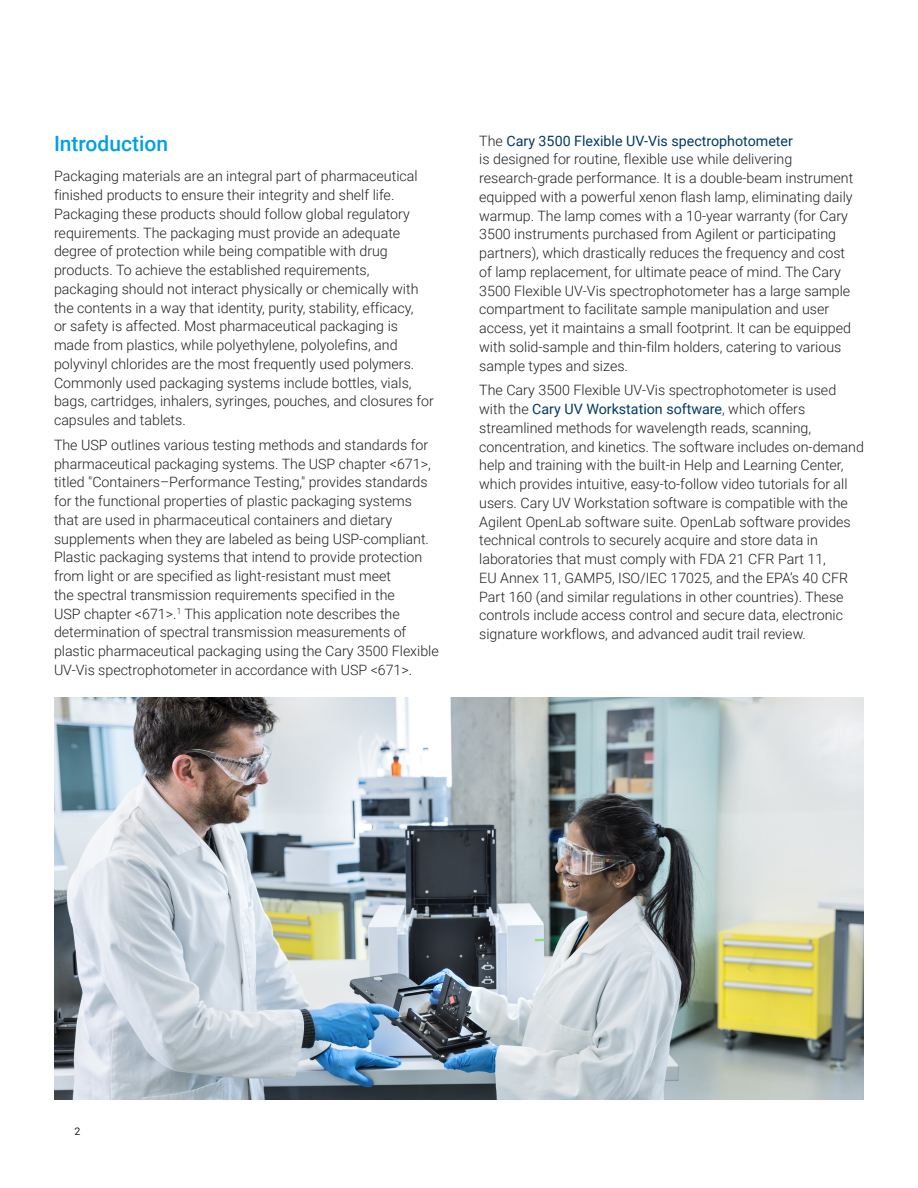
<style>
.page{position:relative;width:918px;height:1188px;background:#fff}
.page>*{position:absolute;margin:0;border:0;box-sizing:border-box;transform-origin:0 0}
.Header_1{font:500 21px "Roboto";color:#00a1e3}
.Text{font:300 14.25px/18.8px "Roboto";color:#231f20}
.t1{font:10.5px "Roboto";color:#231f20}
.s1{font-weight:400;color:#003a63}
</style>
<div class="page">
<img style="left:54px;top:698px;width:810px;height:401px">
<p class="Header_1" style="left:54px;top:129px;width:116px">Introduction</p>
<p class="Text" style="left:54px;top:166px;width:382px">Packaging materials are an integral part of pharmaceutical finished products to ensure their integrity and shelf life.<br>Packaging these products should follow global regulatory requirements. The packaging must provide an adequate degree of protection while being compatible with drug products. To achieve the established requirements, packaging should not interact physically or chemically with the contents in a way that identity, purity, stability, efficacy,<br>or safety is affected. Most pharmaceutical packaging is made from plastics, while polyethylene, polyolefins, and polyvinyl chlorides are the most frequently used polymers.<br>Commonly used packaging systems include bottles, vials, bags, cartridges, inhalers, syringes, pouches, and closures for capsules and tablets.</p>
<p class="Text" style="left:54px;top:435px;width:386px">The USP outlines various testing methods and standards for pharmaceutical packaging systems. The USP chapter &lt;671&gt;, titled "Containers–Performance Testing," provides standards for the functional properties of plastic packaging systems that are used in pharmaceutical containers and dietary supplements when they are labeled as being USP‑compliant.<br>Plastic packaging systems that intend to provide protection from light or are specified as light‑resistant must meet<br>the spectral transmission requirements specified in the<br>USP chapter &lt;671&gt;.<sup>1</sup> This application note describes the determination of spectral transmission measurements of plastic pharmaceutical packaging using the Cary 3500 Flexible UV-Vis spectrophotometer in accordance with USP &lt;671&gt;.</p>
<p class="Text" style="left:479px;top:131px;width:376px">The <span class="s1">Cary 3500 Flexible UV-Vis spectrophotometer<br></span>is designed for routine, flexible use while delivering research‑grade performance. It is a double-beam instrument equipped with a powerful xenon flash lamp, eliminating daily warmup. The lamp comes with a 10-year warranty (for Cary 3500 instruments purchased from Agilent or participating partners), which drastically reduces the frequency and cost of lamp replacement, for ultimate peace of mind. The Cary 3500 Flexible UV-Vis spectrophotometer has a large sample compartment to facilitate sample manipulation and user access, yet it maintains a small footprint. It can be equipped with solid-sample and thin-film holders, catering to various sample types and sizes.</p>
<p class="Text" style="left:479px;top:380px;width:386px">The Cary 3500 Flexible UV-Vis spectrophotometer is used with the <span class="s1">Cary UV Workstation software</span>, which offers streamlined methods for wavelength reads, scanning, concentration, and kinetics. The software includes on‑demand help and training with the built-in Help and Learning Center, which provides intuitive, easy-to-follow video tutorials for all users. Cary UV Workstation software is compatible with the Agilent OpenLab software suite. OpenLab software provides technical controls to securely acquire and store data in laboratories that must comply with FDA 21 CFR Part 11,<br>EU Annex 11, GAMP5, ISO/IEC 17025, and the EPA’s 40 CFR Part 160 (and similar regulations in other countries). These controls include access control and secure data, electronic signature workflows, and advanced audit trail review.</p>
<p class="t1" style="left:75px;top:1124px;width:7px">2</p>
</div>
